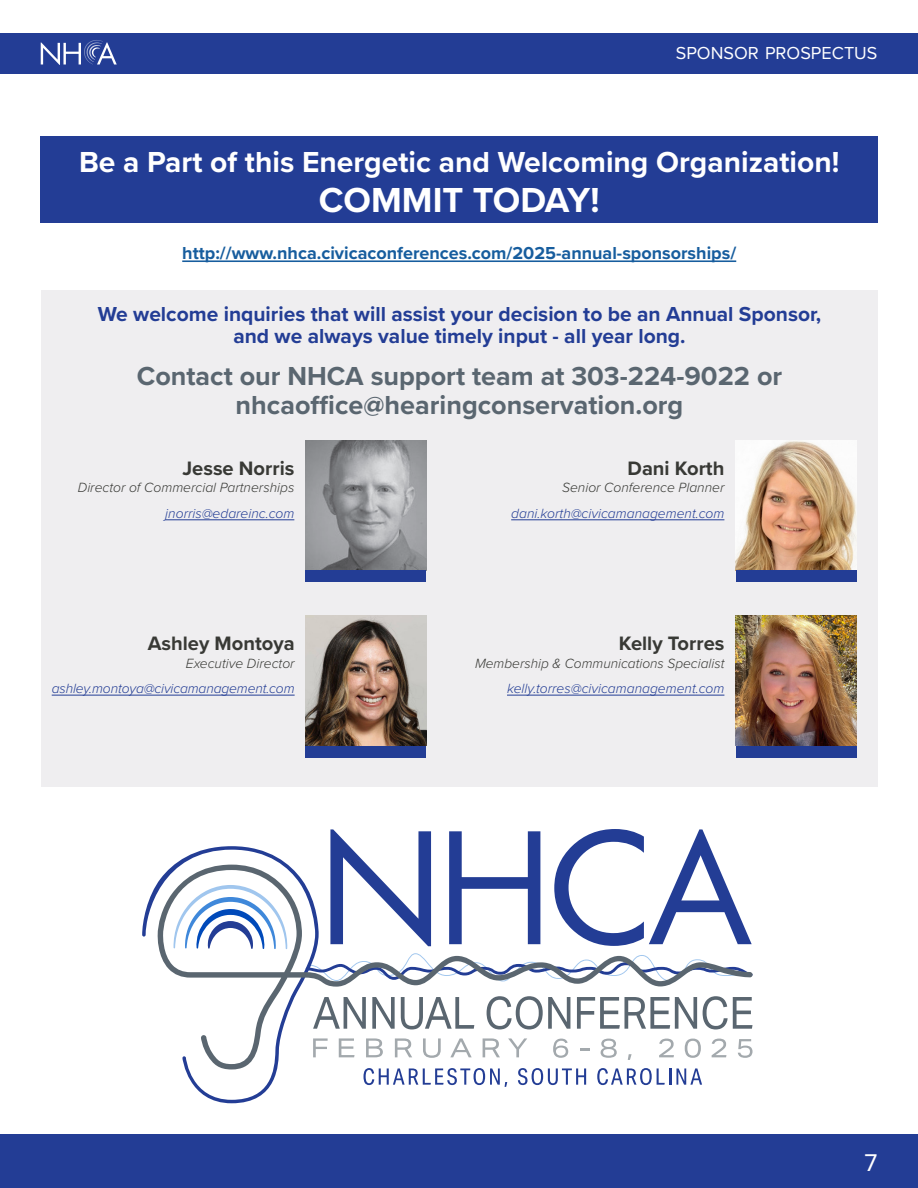
<style>
.page{position:relative;width:918px;height:1188px;background:#fff}
.page>*{position:absolute;margin:0;border:0;box-sizing:border-box;transform-origin:0 0}
.t1{font:700 36px "Proxima Nova";color:#fff}
.t2{font:700 30px "Proxima Nova";color:#fff}
.t3{font:700 27px/28.5px "Proxima Nova";color:#5a6670;text-align:center}
.t4{font:25.05px "Proxima Nova";color:#fff}
.t5{font:700 21px/22.5px "Proxima Nova";color:#233d95;text-align:center}
.t6{font:700 20.1px "Proxima Nova";color:#383935}
.t7{font:700 18px "Proxima Nova";color:#175d9e}
.t8{font:18px "Proxima Nova";color:#fff}
.t9{font:italic 300 13.8px "Proxima Nova";color:#233d95}
.t10{font:italic 300 13.8px "Proxima Nova";color:#383935}
</style>
<div class="page">
<div style="left:0;top:33px;width:918px;height:41px;background:#233d95"></div>
<div style="left:0;top:1134px;width:918px;height:54px;background:#233d95"></div>
<svg style="left:41px;top:40px;width:76px;height:25px"></svg>
<div style="left:41px;top:291px;width:837px;height:496px;background:#efeef0"></div>
<hr style="left:511px;top:520px;width:213px;height:1px;background:#233d95">
<hr style="left:165px;top:520px;width:129px;height:1px;background:#233d95">
<hr style="left:507px;top:695px;width:217px;height:1px;background:#233d95">
<hr style="left:52px;top:695px;width:243px;height:1px;background:#233d95">
<img style="left:736px;top:441px;width:120px;height:130px">
<img style="left:306px;top:441px;width:120px;height:130px">
<img style="left:736px;top:616px;width:120px;height:130px">
<div style="left:736px;top:571px;width:120px;height:11px;background:#233d95"></div>
<div style="left:306px;top:571px;width:120px;height:11px;background:#233d95"></div>
<div style="left:736px;top:746px;width:120px;height:11px;background:#233d95"></div>
<img style="left:306px;top:616px;width:120px;height:130px">
<div style="left:306px;top:746px;width:120px;height:11px;background:#233d95"></div>
<div style="left:40px;top:136px;width:838px;height:86px;background:#233d95"></div>
<hr style="left:182px;top:260px;width:554px;height:2px;background:#175d9e">
<svg style="left:142px;top:884px;width:128px;height:219px"></svg>
<svg style="left:157px;top:829px;width:596px;height:258px"></svg>
<h3 class="t8" style="left:676px;top:40px;width:203px">SPONSOR PROSPECTUS</h3>
<p class="t2" style="left:79px;top:140px;width:762px">Be a Part of this Energetic and Welcoming Organization!</p>
<p class="t1" style="left:319px;top:173px;width:282px">COMMIT TODAY!</p>
<p class="t7" style="left:182px;top:239px;width:556px">http://www.nhca.civicaconferences.com/2025-annual-sponsorships/</p>
<p class="t5" style="left:98px;top:302px;width:725px">We welcome inquiries that will assist your decision to be an Annual Sponsor, and we always value timely input - all year long.</p>
<p class="t3" style="left:137px;top:361px;width:647px">Contact our NHCA support team at 303-224-9022 or nhcaoffice@hearingconservation.org</p>
<p class="t6" style="left:182px;top:453px;width:113px">Jesse Norris</p>
<p class="t10" style="left:78px;top:477px;width:218px">Director of Commercial Partnerships</p>
<p class="t9" style="left:165px;top:503px;width:131px">jnorris@edareinc.com</p>
<p class="t6" style="left:148px;top:628px;width:148px">Ashley Montoya</p>
<p class="t10" style="left:186px;top:653px;width:110px">Executive Director</p>
<p class="t9" style="left:52px;top:678px;width:244px">ashley.montoya@civicamanagement.com</p>
<p class="t6" style="left:628px;top:453px;width:98px">Dani Korth</p>
<p class="t10" style="left:562px;top:477px;width:164px">Senior Conference Planner</p>
<p class="t9" style="left:511px;top:503px;width:215px">dani.korth@civicamanagement.com</p>
<p class="t6" style="left:619px;top:628px;width:107px">Kelly Torres</p>
<p class="t10" style="left:475px;top:653px;width:251px">Membership &amp; Communications Specialist</p>
<p class="t9" style="left:507px;top:678px;width:219px">kelly.torres@civicamanagement.com</p>
<h3 class="t4" style="left:865px;top:1144px;width:14px">7</h3>
</div>
